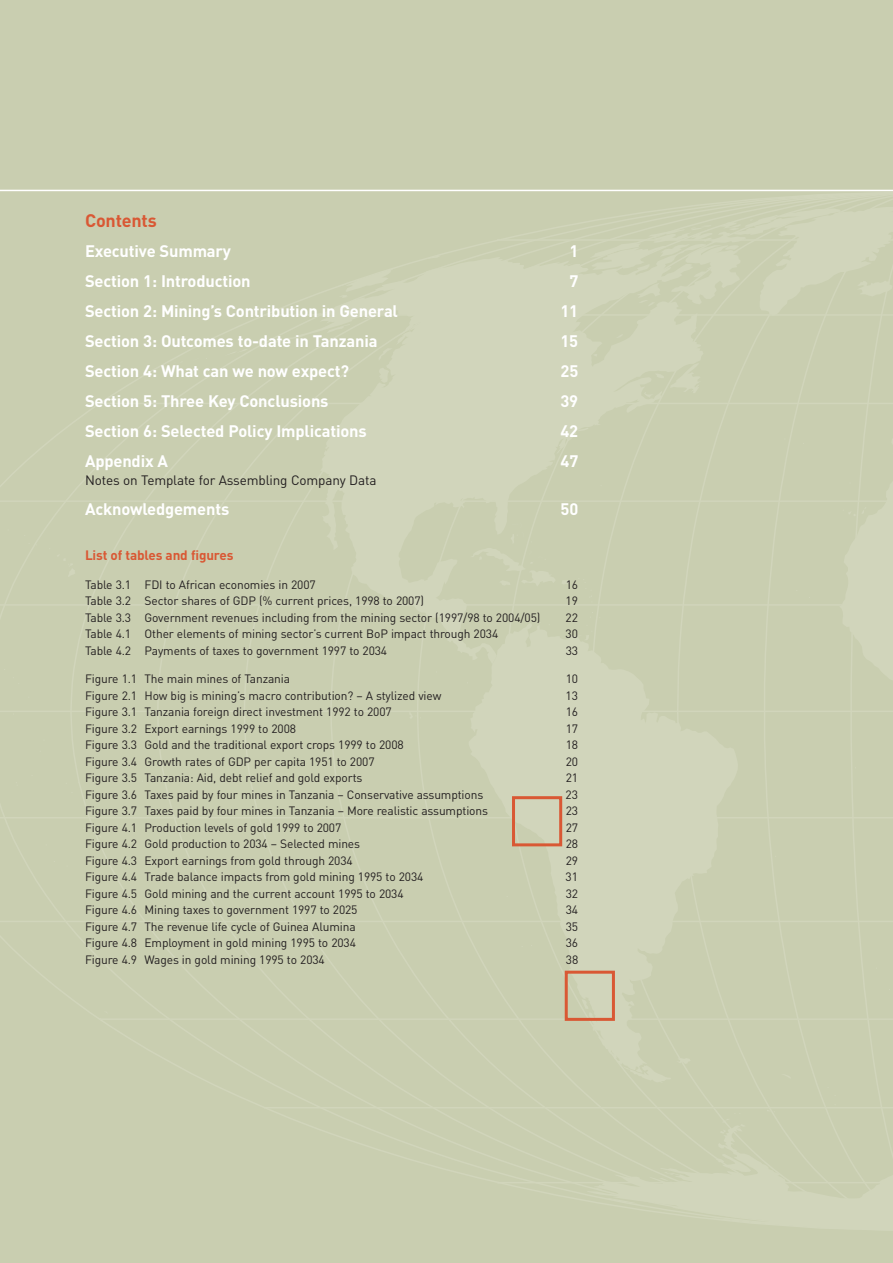
<style>
.page{position:relative;width:893px;height:1263px;background:#c9ceb0}
.page>*{position:absolute;margin:0;border:0;box-sizing:border-box;transform-origin:0 0}
.t1{font:700 18px "DIN";letter-spacing:-.01em;color:#d95834}
.t2{font:700 16.5px "DIN";letter-spacing:-.01em;color:#fff}
.t3{font:13.5px "DIN";letter-spacing:-.01em;color:#231f20}
.t4{font:700 13.5px "DIN";letter-spacing:-.01em;color:#d95834}
.t5{font:12px "DIN";letter-spacing:-.01em;color:#231f20}
</style>
<div class="page">
<svg style="left:259px;top:244px;width:318px;height:417px"></svg>
<svg style="left:469px;top:623px;width:108px;height:450px"></svg>
<svg style="left:470px;top:523px;width:100px;height:64px"></svg>
<svg style="left:550px;top:464px;width:4px;height:3px"></svg>
<svg style="left:313px;top:313px;width:9px;height:3px"></svg>
<svg style="left:327px;top:324px;width:24px;height:9px"></svg>
<svg style="left:379px;top:348px;width:14px;height:13px"></svg>
<svg style="left:379px;top:368px;width:10px;height:15px"></svg>
<svg style="left:427px;top:256px;width:14px;height:3px"></svg>
<svg style="left:64px;top:559px;width:10px;height:17px"></svg>
<svg style="left:334px;top:267px;width:62px;height:31px"></svg>
<svg style="left:577px;top:191px;width:316px;height:1039px"></svg>
<div style="left:512px;top:796px;width:50px;height:50px;border:3px solid #d95834"></div>
<div style="left:565px;top:971px;width:50px;height:50px;border:3px solid #d95834"></div>
<hr style="left:0;top:190px;width:893px;height:1px;background:#fff">
<h1 class="t1" style="left:85px;top:210px;width:73px">Contents</h1>
<h2 class="t2" style="left:85px;top:242px;width:148px">Executive Summary</h2>
<h2 class="t2" style="left:569px;top:242px;width:10px">1</h2>
<h2 class="t2" style="left:85px;top:272px;width:167px">Section 1: Introduction</h2>
<h2 class="t2" style="left:569px;top:272px;width:10px">7</h2>
<h2 class="t2" style="left:85px;top:302px;width:314px">Section 2: Mining’s Contribution in General</h2>
<h2 class="t2" style="left:560px;top:302px;width:19px">11</h2>
<h2 class="t2" style="left:85px;top:332px;width:294px">Section 3: Outcomes to-date in Tanzania</h2>
<h2 class="t2" style="left:560px;top:332px;width:19px">15</h2>
<h2 class="t2" style="left:85px;top:362px;width:266px">Section 4: What can we now expect?</h2>
<h2 class="t2" style="left:561px;top:362px;width:19px">25</h2>
<h2 class="t2" style="left:85px;top:392px;width:245px">Section 5: Three Key Conclusions</h2>
<h2 class="t2" style="left:560px;top:392px;width:19px">39</h2>
<h2 class="t2" style="left:85px;top:422px;width:283px">Section 6: Selected Policy Implications</h2>
<h2 class="t2" style="left:560px;top:422px;width:19px">42</h2>
<h2 class="t2" style="left:85px;top:452px;width:85px">Appendix A</h2>
<h2 class="t2" style="left:561px;top:452px;width:19px">47</h2>
<p class="t3" style="left:85px;top:472px;width:293px">Notes on Template for Assembling Company Data</p>
<h2 class="t2" style="left:85px;top:500px;width:146px">Acknowledgements</h2>
<h2 class="t2" style="left:561px;top:500px;width:19px">50</h2>
<p class="t4" style="left:85px;top:547px;width:150px">List of tables and figures</p>
<p class="t5" style="left:85px;top:577px;width:232px">Table 3.1 FDI to African economies in 2007</p>
<p class="t5" style="left:566px;top:577px;width:14px">16</p>
<p class="t5" style="left:85px;top:594px;width:341px">Table 3.2 Sector shares of GDP (% current prices, 1998 to 2007)</p>
<p class="t5" style="left:566px;top:594px;width:14px">19</p>
<p class="t5" style="left:85px;top:610px;width:457px">Table 3.3 Government revenues including from the mining sector (1997/98 to 2004/05)</p>
<p class="t5" style="left:565px;top:610px;width:14px">22</p>
<p class="t5" style="left:85px;top:627px;width:415px">Table 4.1 Other elements of mining sector’s current BoP impact through 2034</p>
<p class="t5" style="left:566px;top:627px;width:14px">30</p>
<p class="t5" style="left:85px;top:643px;width:304px">Table 4.2 Payments of taxes to government 1997 to 2034</p>
<p class="t5" style="left:566px;top:643px;width:14px">33</p>
<p class="t5" style="left:85px;top:672px;width:207px">Figure 1.1 The main mines of Tanzania</p>
<p class="t5" style="left:566px;top:672px;width:14px">10</p>
<p class="t5" style="left:85px;top:688px;width:358px">Figure 2.1 How big is mining’s macro contribution? – A stylized view</p>
<p class="t5" style="left:566px;top:688px;width:14px">13</p>
<p class="t5" style="left:85px;top:705px;width:308px">Figure 3.1 Tanzania foreign direct investment 1992 to 2007</p>
<p class="t5" style="left:566px;top:705px;width:14px">16</p>
<p class="t5" style="left:85px;top:721px;width:213px">Figure 3.2 Export earnings 1999 to 2008</p>
<p class="t5" style="left:566px;top:721px;width:14px">17</p>
<p class="t5" style="left:85px;top:738px;width:320px">Figure 3.3 Gold and the traditional export crops 1999 to 2008</p>
<p class="t5" style="left:566px;top:738px;width:14px">18</p>
<p class="t5" style="left:85px;top:754px;width:291px">Figure 3.4 Growth rates of GDP per capita 1951 to 2007</p>
<p class="t5" style="left:566px;top:754px;width:14px">20</p>
<p class="t5" style="left:85px;top:771px;width:279px">Figure 3.5 Tanzania: Aid, debt relief and gold exports</p>
<p class="t5" style="left:566px;top:771px;width:14px">21</p>
<p class="t5" style="left:85px;top:787px;width:400px">Figure 3.6 Taxes paid by four mines in Tanzania – Conservative assumptions</p>
<p class="t5" style="left:566px;top:787px;width:14px">23</p>
<p class="t5" style="left:85px;top:804px;width:404px">Figure 3.7 Taxes paid by four mines in Tanzania – More realistic assumptions</p>
<p class="t5" style="left:566px;top:804px;width:14px">23</p>
<p class="t5" style="left:85px;top:820px;width:258px">Figure 4.1 Production levels of gold 1999 to 2007</p>
<p class="t5" style="left:566px;top:820px;width:14px">27</p>
<p class="t5" style="left:85px;top:837px;width:277px">Figure 4.2 Gold production to 2034 – Selected mines</p>
<p class="t5" style="left:566px;top:837px;width:14px">28</p>
<p class="t5" style="left:85px;top:853px;width:269px">Figure 4.3 Export earnings from gold through 2034</p>
<p class="t5" style="left:566px;top:853px;width:14px">29</p>
<p class="t5" style="left:85px;top:870px;width:340px">Figure 4.4 Trade balance impacts from gold mining 1995 to 2034</p>
<p class="t5" style="left:566px;top:870px;width:14px">31</p>
<p class="t5" style="left:85px;top:886px;width:320px">Figure 4.5 Gold mining and the current account 1995 to 2034</p>
<p class="t5" style="left:566px;top:886px;width:14px">32</p>
<p class="t5" style="left:85px;top:903px;width:274px">Figure 4.6 Mining taxes to government 1997 to 2025</p>
<p class="t5" style="left:566px;top:903px;width:14px">34</p>
<p class="t5" style="left:85px;top:919px;width:272px">Figure 4.7 The revenue life cycle of Guinea Alumina</p>
<p class="t5" style="left:566px;top:919px;width:14px">35</p>
<p class="t5" style="left:85px;top:936px;width:272px">Figure 4.8 Employment in gold mining 1995 to 2034</p>
<p class="t5" style="left:566px;top:936px;width:14px">36</p>
<p class="t5" style="left:85px;top:952px;width:241px">Figure 4.9 Wages in gold mining 1995 to 2034</p>
<p class="t5" style="left:566px;top:952px;width:14px">38</p>
</div>
